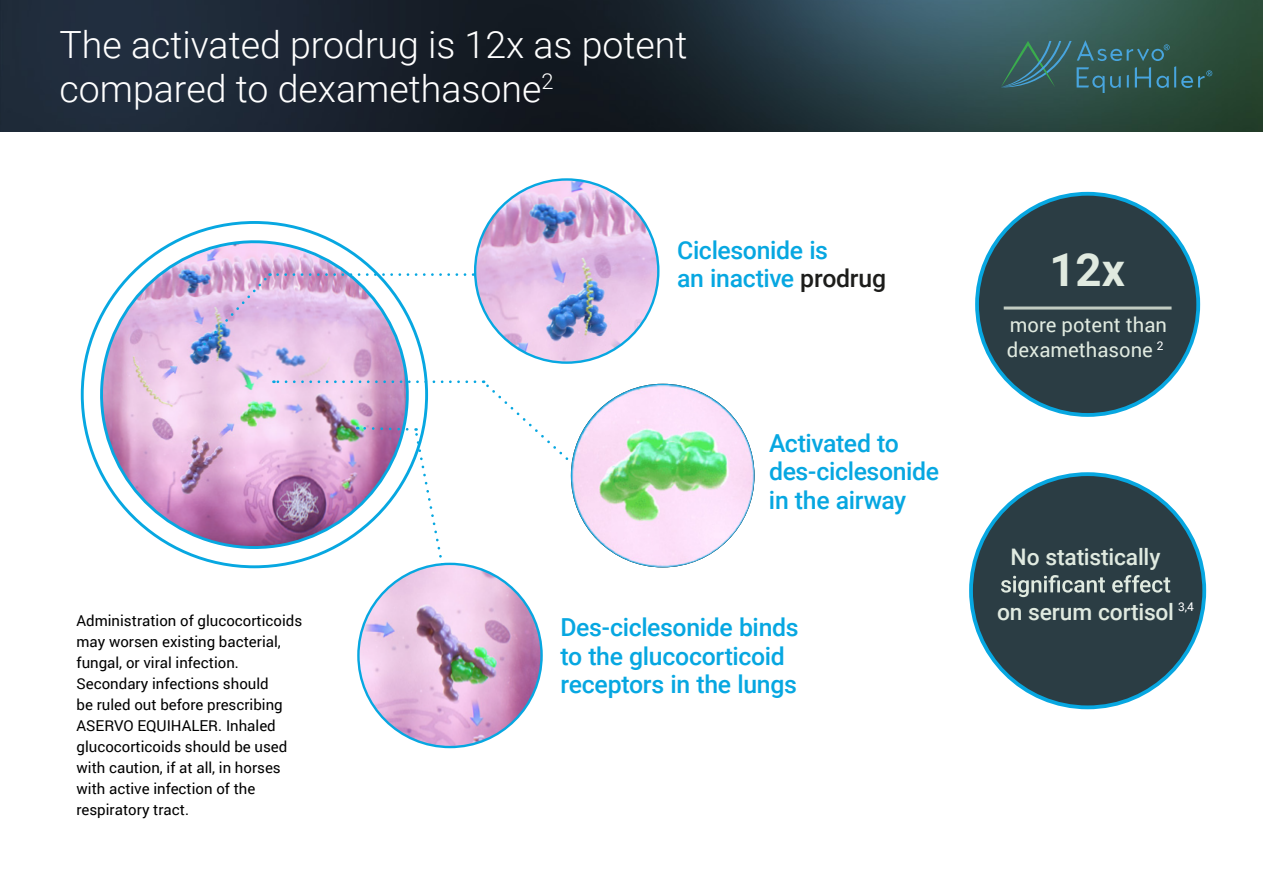
<style>
.page{position:relative;width:1263px;height:893px;background:#fff}
.page>*{position:absolute;margin:0;border:0;box-sizing:border-box;transform-origin:0 0}
.t1{font:700 45.6px "Roboto";color:#e0eae0}
.t2{font:300 37.5px/43.5px "Roboto";color:#fff}
.t3{font:700 31.95px "Roboto";color:#e0eae0}
.t4{font:500 24.75px/28.3px "Roboto";letter-spacing:-.015em;color:#07a7e1}
.t5{font:500 22.8px "Roboto";letter-spacing:-.005em;color:#e0eae0}
.t6{font:20.25px/25.3px "Roboto";color:#e0eae0}
.t7{font:500 15.9px "Roboto";letter-spacing:-.01em;color:#e0eae0}
.t8{font:15px/21px "Roboto";color:#000}
.t9{font:14.1px "Roboto";color:#e0eae0}
.t10{font:12px "Roboto";color:#fff}
.s1{color:#1d1d1b}
</style>
<div class="page">
<img style="left:94px;top:234px;width:318px;height:321px">
<img style="left:199px;top:273px;width:72px;height:78px">
<svg style="left:277px;top:273px;width:197px;height:3px"></svg>
<svg style="left:357px;top:425px;width:95px;height:181px"></svg>
<img style="left:475px;top:179px;width:183px;height:184px;border-radius:92px">
<img style="left:358px;top:564px;width:184px;height:183px;border-radius:92px">
<svg style="left:482px;top:380px;width:87px;height:80px"></svg>
<svg style="left:273px;top:380px;width:202px;height:3px"></svg>
<img style="left:0;top:0;width:1263px;height:132px">
<svg style="left:1001px;top:40px;width:211px;height:53px;background:#345f5d"></svg>
<div style="left:971px;top:474px;width:233px;height:233px;background:#2b3d44;border-radius:50%"></div>
<svg style="left:1001px;top:575px;width:170px;height:23px"></svg>
<div style="left:1066px;top:594px;width:36px;height:7px;background:#2b3d44"></div>
<div style="left:977px;top:194px;width:221px;height:221px;background:#2b3d44;border-radius:50%"></div>
<svg style="left:1004px;top:306px;width:167px;height:4px"></svg>
<div style="left:568px;top:374px;width:190px;height:190px;background:#fff;border-radius:50%"></div>
<img style="left:571px;top:384px;width:183px;height:183px;border-radius:92px">
<h2 class="t2" style="left:60px;top:22px;width:629px">The activated prodrug is 12x as potent compared to dexamethasone<sup>2</sup></h2>
<h3 class="t4" style="left:677px;top:235px;width:210px">Ciclesonide is<br>an inactive <span class="s1">prodrug</span></h3>
<h3 class="t4" style="left:769px;top:428px;width:172px">Activated to des-ciclesonide in the airway</h3>
<h1 class="t1" style="left:1049px;top:238px;width:77px">12x</h1>
<h3 class="t6" style="left:1007px;top:311px;width:162px">more potent than dexamethasone <sup>18</sup></h3>
<h3 class="t3" style="left:1065px;top:251px;width:54px">12x</h3>
<p class="t9" style="left:1036px;top:319px;width:114px">dexamethasone <sup>18</sup></p>
<p class="t10" style="left:1157px;top:337px;width:8px">2</p>
<h3 class="t6" style="left:1007px;top:345px;width:159px">more potent than</h3>
<p class="t8" style="left:77px;top:609px;width:227px">Administration of glucocorticoids may worsen existing bacterial, fungal, or viral infection.<br>Secondary infections should<br>be ruled out before prescribing<br>ASERVO EQUIHALER. Inhaled glucocorticoids should be used with caution, if at all, in horses with active infection of the respiratory tract.</p>
<h3 class="t5" style="left:1011px;top:540px;width:151px">No statistically</h3>
<h3 class="t5" style="left:997px;top:596px;width:179px">on serum cortisol</h3>
<p class="t10" style="left:1178px;top:598px;width:17px">3,4</p>
<h3 class="t4" style="left:560px;top:612px;width:240px">Des-ciclesonide binds to the glucocorticoid receptors in the lungs</h3>
<p class="t7" style="left:1040px;top:611px;width:106px">No statistically</p>
</div>
